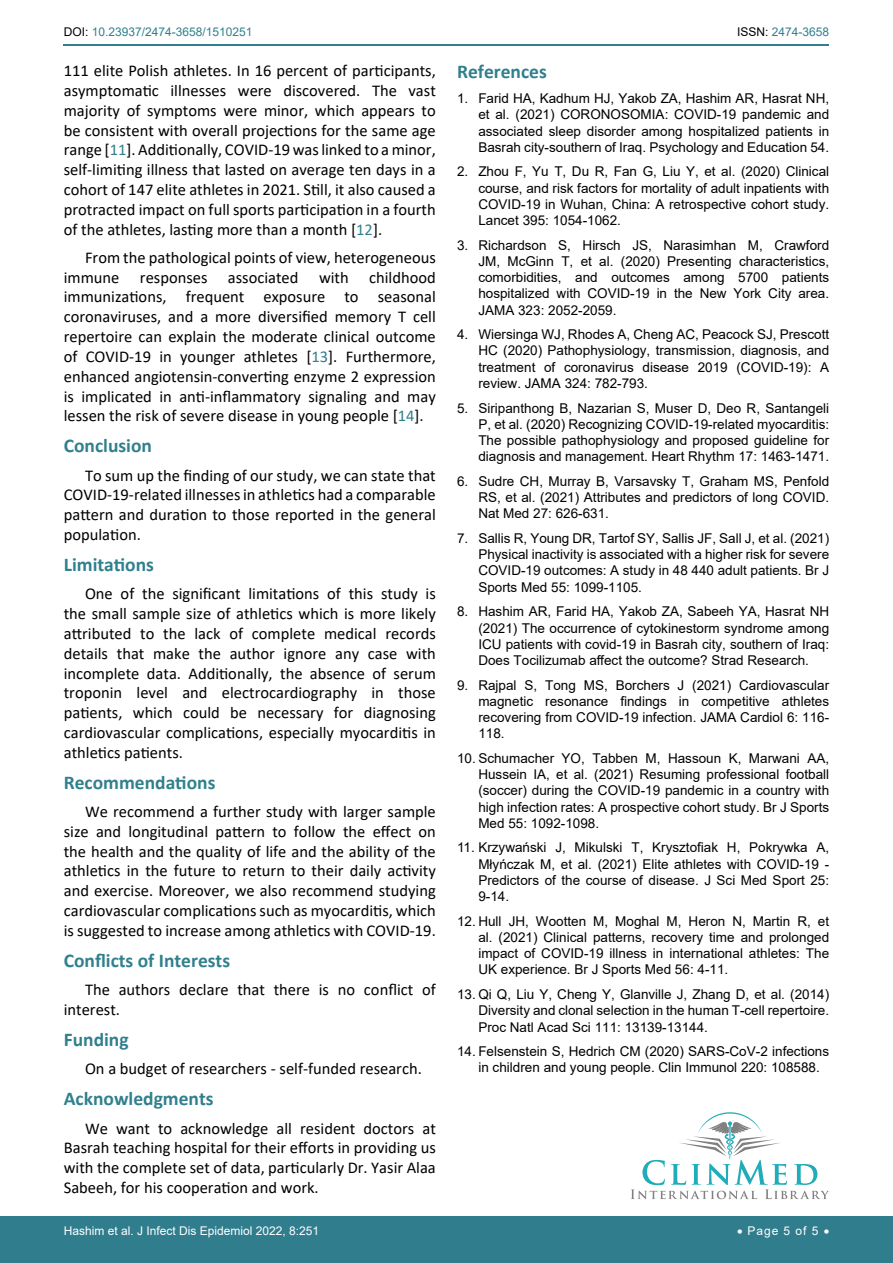
<style>
.page{position:relative;width:893px;height:1263px;background:#fff}
.page>*{position:absolute;margin:0;border:0;box-sizing:border-box;transform-origin:0 0}
.t1{font:700 19.5px "Calibri";color:#30808d}
.t2{font:16.5px/19.8px "Calibri";color:#000;text-align:justify}
.t3{font:13.5px/16.2px "Arial";color:#000;text-align:justify}
.t4{font:12px "Arial";color:#fff}
.t5{font:12px "Arial";color:#30808d}
.s1{color:#000}
.s2{color:#30808d}
</style>
<div class="page">
<hr style="left:64px;top:45px;width:765px;height:1px;background:#30808d">
<div style="left:0;top:1217px;width:893px;height:46px;background:#307d8d"></div>
<svg style="left:631px;top:1112px;width:198px;height:87px"></svg>
<p class="t5" style="left:64px;top:24px;width:190px"><span class="s1">DOI:</span> 10.23937/2474-3658/1510251</p>
<p class="t5" style="left:737px;top:24px;width:94px"><span class="s1">ISSN:</span> 2474-3658</p>
<p class="t2" style="left:64px;top:60px;width:374px">111 elite Polish athletes. In 16 percent of participants, asymptomatic illnesses were discovered. The vast majority of symptoms were minor, which appears to be consistent with overall projections for the same age range [<span class="s2">11</span>]. Additionally, COVID-19 was linked to a minor, self-limiting illness that lasted on average ten days in a cohort of 147 elite athletes in 2021. Still, it also caused a protracted impact on full sports participation in a fourth of the athletes, lasting more than a month [<span class="s2">12</span>].</p>
<p class="t2" style="left:64px;top:247px;width:374px;text-indent:21px">From the pathological points of view, heterogeneous immune responses associated with childhood immunizations, frequent exposure to seasonal coronaviruses, and a more diversified memory T cell repertoire can explain the moderate clinical outcome of COVID-19 in younger athletes [<span class="s2">13</span>]. Furthermore, enhanced angiotensin-converting enzyme 2 expression is implicated in anti-inflammatory signaling and may lessen the risk of severe disease in young people [<span class="s2">14</span>].</p>
<h1 class="t1" style="left:64px;top:432px;width:90px">Conclusion</h1>
<p class="t2" style="left:64px;top:465px;width:374px;text-indent:21px">To sum up the finding of our study, we can state that COVID-19-related illnesses in athletics had a comparable pattern and duration to those reported in the general population.</p>
<h1 class="t1" style="left:64px;top:551px;width:92px">Limitations</h1>
<p class="t2" style="left:64px;top:583px;width:374px;text-indent:21px">One of the significant limitations of this study is the small sample size of athletics which is more likely attributed to the lack of complete medical records details that make the author ignore any case with incomplete data. Additionally, the absence of serum troponin level and electrocardiography in those patients, which could be necessary for diagnosing cardiovascular complications, especially myocarditis in athletics patients.</p>
<h1 class="t1" style="left:64px;top:768px;width:153px">Recommendations</h1>
<p class="t2" style="left:64px;top:801px;width:374px;text-indent:21px">We recommend a further study with larger sample size and longitudinal pattern to follow the effect on the health and the quality of life and the ability of the athletics in the future to return to their daily activity and exercise. Moreover, we also recommend studying cardiovascular complications such as myocarditis, which is suggested to increase among athletics with COVID-19.</p>
<h1 class="t1" style="left:64px;top:947px;width:168px">Conflicts of Interests</h1>
<p class="t2" style="left:64px;top:979px;width:374px;text-indent:21px">The authors declare that there is no conflict of interest.</p>
<h1 class="t1" style="left:64px;top:1026px;width:66px">Funding</h1>
<p class="t2" style="left:85px;top:1058px;width:338px">On a budget of researchers - self-funded research.</p>
<h1 class="t1" style="left:64px;top:1085px;width:151px">Acknowledgments</h1>
<p class="t2" style="left:64px;top:1118px;width:374px;text-indent:21px">We want to acknowledge all resident doctors at Basrah teaching hospital for their efforts in providing us with the complete set of data, particularly Dr. Yasir Alaa Sabeeh, for his cooperation and work.</p>
<h1 class="t1" style="left:457px;top:58px;width:91px">References</h1>
<p class="t3" style="left:478px;top:90px;width:352px;text-indent:-21px">1. Farid HA, Kadhum HJ, Yakob ZA, Hashim AR, Hasrat NH, et al. (2021) CORONOSOMIA: COVID-19 pandemic and associated sleep disorder among hospitalized patients in Basrah city-southern of Iraq. Psychology and Education 54.</p>
<p class="t3" style="left:478px;top:163px;width:352px;text-indent:-21px">2. Zhou F, Yu T, Du R, Fan G, Liu Y, et al. (2020) Clinical course, and risk factors for mortality of adult inpatients with COVID-19 in Wuhan, China: A retrospective cohort study.<br>Lancet 395: 1054-1062.</p>
<p class="t3" style="left:478px;top:237px;width:352px;text-indent:-21px">3. Richardson S, Hirsch JS, Narasimhan M, Crawford JM, McGinn T, et al. (2020) Presenting characteristics, comorbidities, and outcomes among 5700 patients hospitalized with COVID-19 in the New York City area.<br>JAMA 323: 2052-2059.</p>
<p class="t3" style="left:478px;top:326px;width:352px;text-indent:-21px">4. Wiersinga WJ, Rhodes A, Cheng AC, Peacock SJ, Prescott HC (2020) Pathophysiology, transmission, diagnosis, and treatment of coronavirus disease 2019 (COVID-19): A review. JAMA 324: 782-793.</p>
<p class="t3" style="left:478px;top:400px;width:352px;text-indent:-21px">5. Siripanthong B, Nazarian S, Muser D, Deo R, Santangeli P, et al. (2020) Recognizing COVID-19-related myocarditis:<br>The possible pathophysiology and proposed guideline for diagnosis and management. Heart Rhythm 17: 1463-1471.</p>
<p class="t3" style="left:478px;top:473px;width:352px;text-indent:-21px">6. Sudre CH, Murray B, Varsavsky T, Graham MS, Penfold RS, et al. (2021) Attributes and predictors of long COVID.<br>Nat Med 27: 626-631.</p>
<p class="t3" style="left:478px;top:530px;width:352px;text-indent:-21px">7. Sallis R, Young DR, Tartof SY, Sallis JF, Sall J, et al. (2021)<br>Physical inactivity is associated with a higher risk for severe COVID-19 outcomes: A study in 48 440 adult patients. Br J Sports Med 55: 1099-1105.</p>
<p class="t3" style="left:478px;top:603px;width:352px;text-indent:-21px">8. Hashim AR, Farid HA, Yakob ZA, Sabeeh YA, Hasrat NH (2021) The occurrence of cytokinestorm syndrome among ICU patients with covid-19 in Basrah city, southern of Iraq:<br>Does Tocilizumab affect the outcome? Strad Research.</p>
<p class="t3" style="left:478px;top:677px;width:352px;text-indent:-21px">9. Rajpal S, Tong MS, Borchers J (2021) Cardiovascular magnetic resonance findings in competitive athletes recovering from COVID-19 infection. JAMA Cardiol 6: 116- 118.</p>
<p class="t3" style="left:478px;top:750px;width:352px;text-indent:-21px">10. Schumacher YO, Tabben M, Hassoun K, Marwani AA, Hussein IA, et al. (2021) Resuming professional football (soccer) during the COVID-19 pandemic in a country with high infection rates: A prospective cohort study. Br J Sports Med 55: 1092-1098.</p>
<p class="t3" style="left:478px;top:839px;width:352px;text-indent:-21px">11. Krzywański J, Mikulski T, Krysztofiak H, Pokrywka A, Młyńczak M, et al. (2021) Elite athletes with COVID-19 - Predictors of the course of disease. J Sci Med Sport 25:<br>9-14.</p>
<p class="t3" style="left:478px;top:913px;width:352px;text-indent:-21px">12. Hull JH, Wootten M, Moghal M, Heron N, Martin R, et al. (2021) Clinical patterns, recovery time and prolonged impact of COVID-19 illness in international athletes: The UK experience. Br J Sports Med 56: 4-11.</p>
<p class="t3" style="left:478px;top:986px;width:352px;text-indent:-21px">13. Qi Q, Liu Y, Cheng Y, Glanville J, Zhang D, et al. (2014)<br>Diversity and clonal selection in the human T-cell repertoire.<br>Proc Natl Acad Sci 111: 13139-13144.</p>
<p class="t3" style="left:478px;top:1043px;width:352px;text-indent:-21px">14. Felsenstein S, Hedrich CM (2020) SARS-CoV-2 infections in children and young people. Clin Immunol 220: 108588.</p>
<p class="t4" style="left:64px;top:1223px;width:257px">Hashim et al. J Infect Dis Epidemiol 2022, 8:251</p>
<p class="t4" style="left:737px;top:1223px;width:94px">• Page 5 of 5 •</p>
</div>
